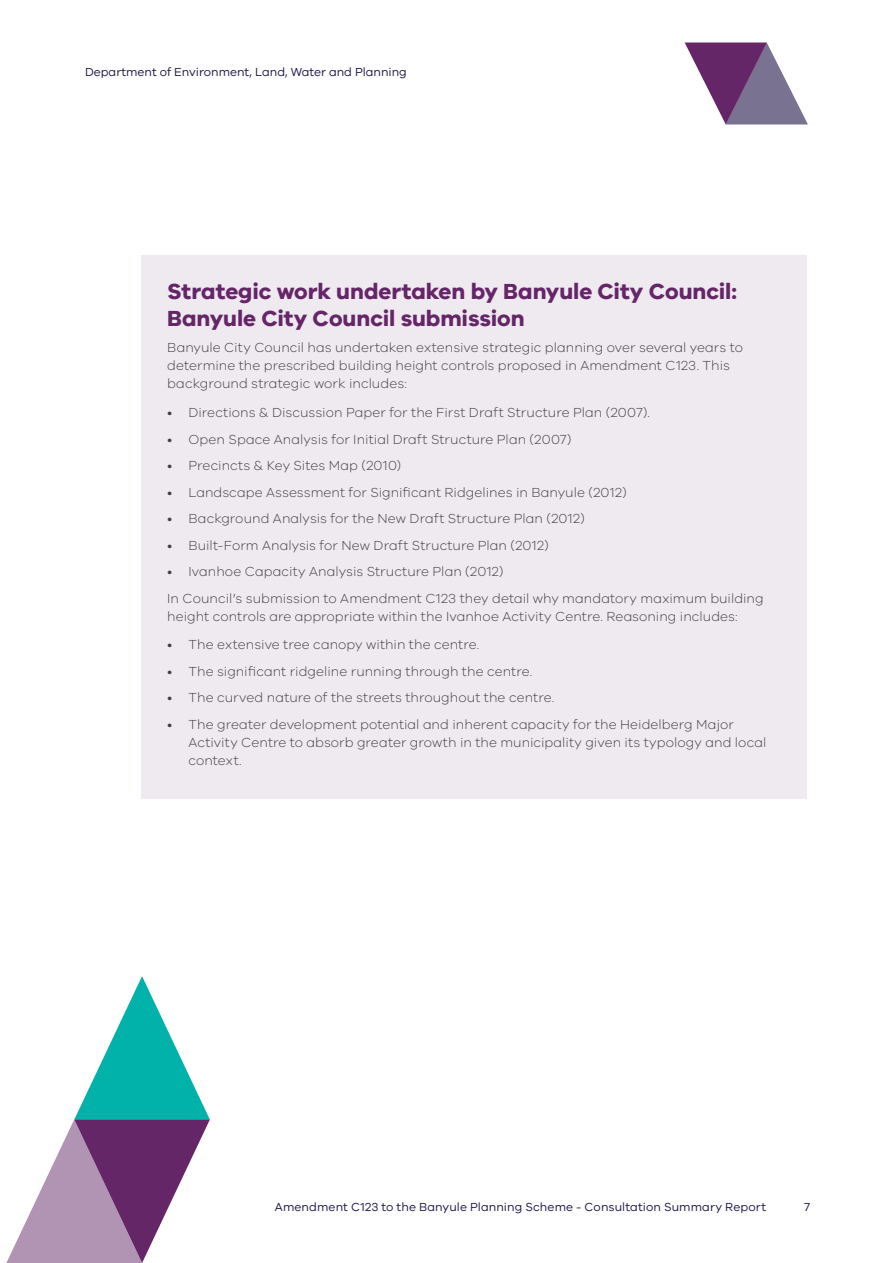
<style>
.page{position:relative;width:893px;height:1263px;background:#fff}
.page>*{position:absolute;margin:0;border:0;box-sizing:border-box;transform-origin:0 0}
.t1{font:700 22.5px/27px "VIC";letter-spacing:-.005em;color:#642667}
.t2{font:300 13.5px/18px "VIC";letter-spacing:.005em;color:#414042}
.t3{font:12px "VIC";color:#201547}
</style>
<div class="page">
<svg style="left:685px;top:43px;width:123px;height:81px"></svg>
<div style="left:142px;top:255px;width:665px;height:544px;background:#efe9f0"></div>
<svg style="left:6px;top:976px;width:204px;height:287px"></svg>
<p class="t3" style="left:85px;top:65px;width:323px">Department of Environment, Land, Water and Planning</p>
<h1 class="t1" style="left:167px;top:277px;width:571px">Strategic work undertaken by Banyule City Council:<br>Banyule City Council submission</h1>
<p class="t2" style="left:167px;top:338px;width:577px">Banyule City Council has undertaken extensive strategic planning over several years to determine the prescribed building height controls proposed in Amendment C123. This background strategic work includes:</p>
<p class="t2" style="left:167px;top:403px;width:484px">• Directions &amp; Discussion Paper for the First Draft Structure Plan (2007).</p>
<p class="t2" style="left:167px;top:430px;width:406px">• Open Space Analysis for Initial Draft Structure Plan (2007)</p>
<p class="t2" style="left:167px;top:456px;width:236px">• Precincts &amp; Key Sites Map (2010)</p>
<p class="t2" style="left:167px;top:483px;width:461px">• Landscape Assessment for Significant Ridgelines in Banyule (2012)</p>
<p class="t2" style="left:167px;top:509px;width:419px">• Background Analysis for the New Draft Structure Plan (2012)</p>
<p class="t2" style="left:167px;top:536px;width:383px">• Built-Form Analysis for New Draft Structure Plan (2012)</p>
<p class="t2" style="left:167px;top:558px;width:598px;line-height:26.5px">• Ivanhoe Capacity Analysis Structure Plan (2012)<br>In Council’s submission to Amendment C123 they detail why mandatory maximum building</p>
<p class="t2" style="left:167px;top:607px;width:572px">height controls are appropriate within the Ivanhoe Activity Centre. Reasoning includes:</p>
<p class="t2" style="left:167px;top:635px;width:314px">• The extensive tree canopy within the centre.</p>
<p class="t2" style="left:167px;top:662px;width:367px">• The significant ridgeline running through the centre.</p>
<p class="t2" style="left:167px;top:688px;width:388px">• The curved nature of the streets throughout the centre.</p>
<p class="t2" style="left:189px;top:715px;width:579px;text-indent:-21px">• The greater development potential and inherent capacity for the Heidelberg Major<br>Activity Centre to absorb greater growth in the municipality given its typology and local context.</p>
<p class="t3" style="left:275px;top:1200px;width:493px">Amendment C123 to the Banyule Planning Scheme - Consultation Summary Report</p>
<p class="t3" style="left:804px;top:1200px;width:7px">7</p>
</div>
